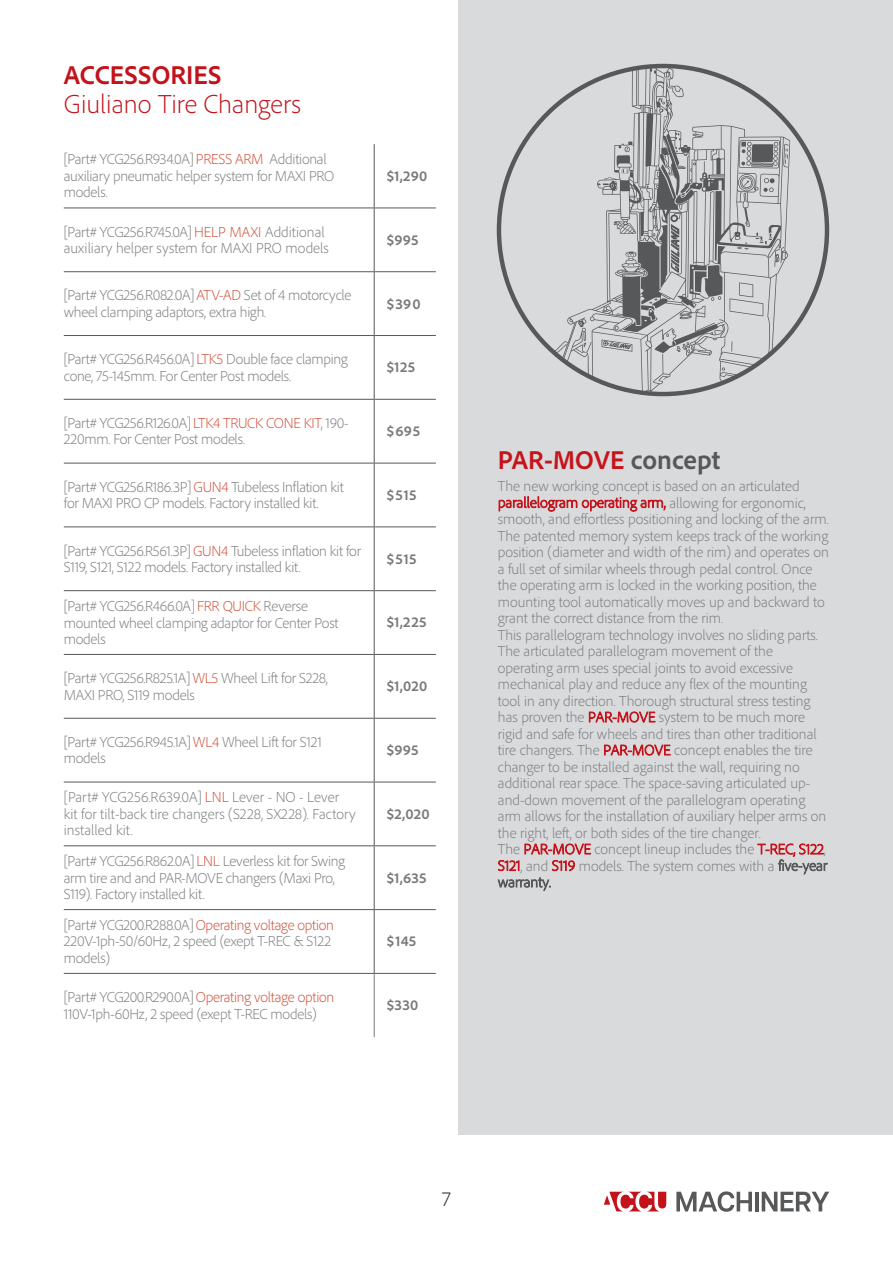
<style>
.page{position:relative;width:893px;height:1263px;background:#fff}
.page>*{position:absolute;margin:0;border:0;box-sizing:border-box;transform-origin:0 0}
.t1{font:300 27px "Adobe Clean";color:#c4121a}
.t2{font:700 27px "Adobe Clean";color:#c5141b}
.t3{font:700 27px "Adobe Clean";color:#c4121a}
.t4{font:300 21px "Adobe Clean";color:#231f20}
.t5{font:300 15px/16.5px "Adobe Clean";color:#787a7d}
.t6{font:300 15px/16.5px "Adobe Clean";letter-spacing:-.02em;color:#787a7d}
.t7{font:700 15px "Adobe Clean";letter-spacing:.01em;color:#787a7d}
.s1{color:#ce4c34}
.s2{color:#57585a}
.s3{color:#c5141b}
.s4{color:#58595b}
</style>
<div class="page">
<svg style="left:604px;top:1192px;width:62px;height:19px"></svg>
<svg style="left:676px;top:1191px;width:76px;height:21px"></svg>
<hr style="left:755px;top:1192px;width:4px;height:19px;background:#57585a">
<svg style="left:762px;top:1192px;width:67px;height:19px"></svg>
<div style="left:458px;top:0;width:434px;height:1135px;background:#d9dadc"></div>
<hr style="left:374px;top:208px;width:62px;height:1px;background:#57585a">
<hr style="left:374px;top:271px;width:62px;height:1px;background:#57585a">
<hr style="left:374px;top:335px;width:62px;height:1px;background:#57585a">
<hr style="left:374px;top:399px;width:62px;height:1px;background:#57585a">
<hr style="left:374px;top:463px;width:62px;height:1px;background:#57585a">
<hr style="left:374px;top:526px;width:62px;height:1px;background:#57585a">
<hr style="left:374px;top:590px;width:62px;height:1px;background:#57585a">
<hr style="left:374px;top:654px;width:62px;height:1px;background:#57585a">
<hr style="left:374px;top:718px;width:62px;height:1px;background:#57585a">
<hr style="left:374px;top:782px;width:62px;height:1px;background:#57585a">
<hr style="left:374px;top:845px;width:62px;height:1px;background:#57585a">
<hr style="left:374px;top:909px;width:62px;height:1px;background:#57585a">
<hr style="left:374px;top:973px;width:62px;height:1px;background:#57585a">
<hr style="left:374px;top:144px;width:1px;height:64px;background:#57585a">
<hr style="left:64px;top:208px;width:310px;height:1px;background:#57585a">
<hr style="left:374px;top:208px;width:1px;height:63px;background:#57585a">
<hr style="left:64px;top:271px;width:310px;height:1px;background:#57585a">
<hr style="left:374px;top:272px;width:1px;height:63px;background:#57585a">
<hr style="left:64px;top:335px;width:310px;height:1px;background:#57585a">
<hr style="left:374px;top:336px;width:1px;height:63px;background:#57585a">
<hr style="left:64px;top:399px;width:310px;height:1px;background:#57585a">
<hr style="left:374px;top:400px;width:1px;height:63px;background:#57585a">
<hr style="left:64px;top:463px;width:310px;height:1px;background:#57585a">
<hr style="left:374px;top:463px;width:1px;height:63px;background:#57585a">
<hr style="left:64px;top:526px;width:310px;height:1px;background:#57585a">
<hr style="left:374px;top:527px;width:1px;height:63px;background:#57585a">
<hr style="left:64px;top:590px;width:310px;height:1px;background:#57585a">
<hr style="left:374px;top:591px;width:1px;height:63px;background:#57585a">
<hr style="left:64px;top:654px;width:310px;height:1px;background:#57585a">
<hr style="left:374px;top:655px;width:1px;height:63px;background:#57585a">
<hr style="left:64px;top:718px;width:310px;height:1px;background:#57585a">
<hr style="left:374px;top:719px;width:1px;height:63px;background:#57585a">
<hr style="left:64px;top:782px;width:310px;height:1px;background:#57585a">
<hr style="left:374px;top:782px;width:1px;height:63px;background:#57585a">
<hr style="left:64px;top:845px;width:310px;height:1px;background:#57585a">
<hr style="left:374px;top:846px;width:1px;height:63px;background:#57585a">
<hr style="left:64px;top:909px;width:310px;height:1px;background:#57585a">
<hr style="left:374px;top:910px;width:1px;height:63px;background:#57585a">
<hr style="left:64px;top:973px;width:310px;height:1px;background:#57585a">
<hr style="left:374px;top:974px;width:1px;height:63px;background:#787a7d">
<svg style="left:536px;top:66px;width:254px;height:328px"></svg>
<p class="t3" style="left:64px;top:57px;width:159px">ACCESSORIES</p>
<p class="t1" style="left:64px;top:87px;width:239px">Giuliano Tire Changers</p>
<p class="t6" style="left:64px;top:151px;width:272px">[Part# YCG256.R934.0A] <span class="s1">PRESS ARM</span> Additional auxiliary pneumatic helper system for MAXI PRO models.</p>
<p class="t7" style="left:387px;top:166px;width:42px">$1,290</p>
<p class="t5" style="left:64px;top:223px;width:267px">[Part# YCG256.R745.0A]<span class="s1">HELP MAXI</span> Additional auxiliary helper system for MAXI PRO models</p>
<p class="t7" style="left:387px;top:230px;width:33px">$995</p>
<p class="t6" style="left:64px;top:287px;width:289px">[Part# YCG256.R082.0A]<span class="s1">ATV-AD</span> Set of 4 motorcycle wheel clamping adaptors, extra high.</p>
<p class="t7" style="left:387px;top:294px;width:35px">$ 39 0</p>
<p class="t6" style="left:64px;top:350px;width:285px">[Part# YCG256.R456.0A] <span class="s1">LTK5</span> Double face clamping cone, 75-145mm. For Center Post models.</p>
<p class="t7" style="left:387px;top:358px;width:30px">$1 25</p>
<p class="t6" style="left:64px;top:414px;width:286px">[Part# YCG256.R126.0A] <span class="s1">LTK4 TRUCK CONE KIT</span>, 190-<br>220mm. For Center Post models.</p>
<p class="t7" style="left:387px;top:421px;width:35px">$ 69 5</p>
<p class="t6" style="left:64px;top:478px;width:281px">[Part# YCG256.R186.3P]<span class="s1">GUN4</span> Tubeless Inflation kit for MAXI PRO CP models. Factory installed kit.</p>
<p class="t7" style="left:387px;top:485px;width:31px">$ 5 15</p>
<p class="t6" style="left:64px;top:542px;width:299px">[Part# YCG256.R561.3P]<span class="s1">GUN4</span> Tubeless inflation kit for<br>S119, S121, S122 models. Factory installed kit.</p>
<p class="t7" style="left:387px;top:549px;width:31px">$ 5 15</p>
<p class="t6" style="left:64px;top:597px;width:276px">[Part# YCG256.R466.0A] <span class="s1">FRR QUICK</span> Reverse mounted wheel clamping adaptor for Center Post models</p>
<p class="t7" style="left:387px;top:613px;width:41px">$1,225</p>
<p class="t6" style="left:64px;top:669px;width:266px">[Part# YCG256.R825.1A]<span class="s1">WL5</span> Wheel Lift for S228,<br>MAXI PRO, S119 models</p>
<p class="t7" style="left:387px;top:676px;width:42px">$1,020</p>
<p class="t6" style="left:64px;top:733px;width:260px">[Part# YCG256.R945.1A]<span class="s1">WL4</span> Wheel Lift for S121 models</p>
<p class="t7" style="left:387px;top:740px;width:33px">$995</p>
<p class="t5" style="left:64px;top:789px;width:294px">[Part# YCG256.R639.0A] <span class="s1">LNL</span> Lever - NO - Lever kit for tilt-back tire changers (S228, SX228). Factory installed kit.</p>
<p class="t7" style="left:387px;top:804px;width:44px">$2,020</p>
<p class="t6" style="left:64px;top:852px;width:283px">[Part# YCG256.R862.0A] <span class="s1">LNL</span> Leverless kit for Swing arm tire and and PAR-MOVE changers (Maxi Pro,<br>S119). Factory installed kit.</p>
<p class="t6" style="left:64px;top:916px;width:272px">[Part# YCG200.R288.0A]<span class="s1">Operating voltage option<br></span>220V-1ph-50/60Hz, 2 speed (exept T-REC &amp; S122 models)</p>
<p class="t7" style="left:387px;top:868px;width:41px">$1,635</p>
<p class="t7" style="left:387px;top:932px;width:31px">$ 1 45</p>
<p class="t6" style="left:64px;top:988px;width:272px">[Part# YCG200.R290.0A]<span class="s1">Operating voltage option<br></span>110V-1ph-60Hz, 2 speed (exept T-REC models)</p>
<p class="t7" style="left:387px;top:995px;width:33px">$330</p>
<p class="t2" style="left:498px;top:442px;width:224px">PAR-MOVE <span class="s2">concept</span></p>
<p class="t5" style="left:498px;top:477px;width:332px">The new working concept is based on an articulated <span class="s3">parallelogram operating arm,</span> allowing for ergonomic, smooth, and effortless positioning and locking of the arm.<br>The patented memory system keeps track of the working position (diameter and width of the rim) and operates on a full set of similar wheels through pedal control. Once the operating arm is locked in the working position, the mounting tool automatically moves up and backward to grant the correct distance from the rim.<br>This parallelogram technology involves no sliding parts.<br>The articulated parallelogram movement of the operating arm uses special joints to avoid excessive mechanical play and reduce any flex of the mounting tool in any direction. Thorough structural stress testing has proven the <span class="s3">PAR-MOVE</span> system to be much more rigid and safe for wheels and tires than other traditional tire changers. The <span class="s3">PAR-MOVE</span> concept enables the tire changer to be installed against the wall, requiring no additional rear space. The space-saving articulated up&shy;and-down movement of the parallelogram operating arm allows for the installation of auxiliary helper arms on the right, left, or both sides of the tire changer.<br>The <span class="s3">PAR-MOVE</span> concept lineup includes the <span class="s3">T-REC, S122</span>, <span class="s3">S121</span>, and <span class="s3">S119</span> models. The system comes with a <span class="s4">five-year warranty.</span></p>
<h2 class="t4" style="left:442px;top:1186px;width:10px">7</h2>
</div>
